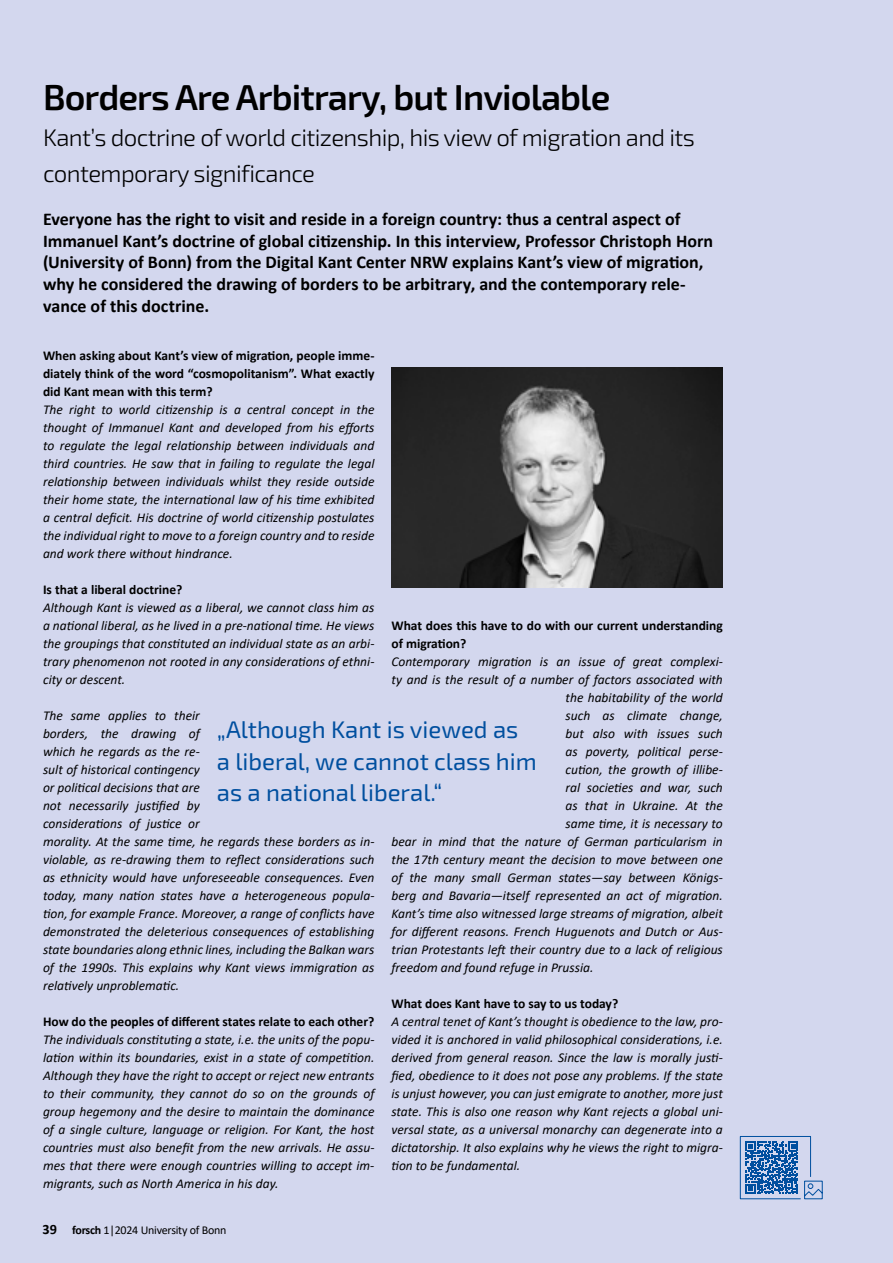
<style>
.page{position:relative;width:893px;height:1263px;background:#d3d7ee}
.page>*{position:absolute;margin:0;border:0;box-sizing:border-box;transform-origin:0 0}
.t1{font:600 36px "Exo 2";letter-spacing:-.025em;color:#000}
.t2{font:300 24px/36px "Exo 2";letter-spacing:-.025em;color:#000}
.t3{font:24px/31.5px "Exo 2";color:#004f9f}
.t4{font:700 18px/21.6px "Calibri";color:#000}
.t5{font:italic 13.5px/18px "Calibri";color:#000;text-align:justify}
.t6{font:700 13.5px/18px "Calibri";color:#000;text-align:justify}
.t7{font:12px "Calibri";letter-spacing:-.02em;color:#000}
.s1{font-weight:700;font-size:14.25px}
.s2{font-weight:700}
</style>
<div class="page">
<img style="left:391px;top:368px;width:332px;height:220px">
<svg style="left:739px;top:1136px;width:84px;height:63px"></svg>
<h1 class="t1" style="left:43px;top:76px;width:569px">Borders Are Arbitrary, but Inviolable</h1>
<h2 class="t2" style="left:43px;top:120px;width:653px">Kant’s doctrine of world citizenship, his view of migration and its contemporary significance</h2>
<p class="t4" style="left:43px;top:208px;width:672px">Everyone has the right to visit and reside in a foreign country: thus a central aspect of Immanuel Kant’s doctrine of global citizenship. In this interview, Professor Christoph Horn (University of Bonn) from the Digital Kant Center NRW explains Kant’s view of migration, why he considered the drawing of borders to be arbitrary, and the contemporary rele&shy;vance of this doctrine.</p>
<p class="t6" style="left:43px;top:346px;width:333px">When asking about Kant’s view of migration, people imme&shy;diately think of the word “cosmopolitanism”. What exactly did Kant mean with this term?</p>
<p class="t5" style="left:43px;top:400px;width:333px">The right to world citizenship is a central concept in the thought of Immanuel Kant and developed from his efforts to regulate the legal relationship between individuals and third countries. He saw that in failing to regulate the legal relationship between individuals whilst they reside outside their home state, the international law of his time exhibited a central deficit. His doctrine of world citizenship postulates the individual right to move to a foreign country and to reside and work there without hindrance.</p>
<p class="t6" style="left:43px;top:580px;width:141px">Is that a liberal doctrine?</p>
<p class="t5" style="left:43px;top:598px;width:333px">Although Kant is viewed as a liberal, we cannot class him as a national liberal, as he lived in a pre-national time. He views the groupings that constituted an individual state as an arbi&shy;trary phenomenon not rooted in any considerations of ethni&shy;city or descent.</p>
<p class="t5" style="left:43px;top:706px;width:333px;text-align:left">The same applies to their<br>borders, the drawing of<br>which he regards as the re-<br>sult of historical contingency<br>or political decisions that are<br>not necessarily justified by<br>considerations of justice or<br>morality. At the same time, he regards these borders as in&shy;violable, as re-drawing them to reflect considerations such as ethnicity would have unforeseeable consequences. Even today, many nation states have a heterogeneous popula&shy;tion, for example France. Moreover, a range of conflicts have demonstrated the deleterious consequences of establishing state boundaries along ethnic lines, including the Balkan wars of the 1990s. This explains why Kant views immigration as relatively unproblematic.</p>
<p class="t6" style="left:43px;top:1012px;width:333px">How do the peoples of different states relate to each other?</p>
<p class="t5" style="left:43px;top:1030px;width:333px">The individuals constituting a state, i.e. the units of the popu&shy;lation within its boundaries, exist in a state of competition.<br>Although they have the right to accept or reject new entrants to their community, they cannot do so on the grounds of group hegemony and the desire to maintain the dominance of a single culture, language or religion. For Kant, the host countries must also benefit from the new arrivals. He assu&shy;mes that there were enough countries willing to accept im&shy;migrants, such as North America in his day.</p>
<p class="t6" style="left:391px;top:616px;width:333px">What does this have to do with our current understanding of migration?</p>
<p class="t5" style="left:391px;top:652px;width:333px">Contemporary migration is an issue of great complexi-</p>
<p class="t5" style="left:391px;top:670px;width:333px">ty and is the result of a number of factors associated with</p>
<p class="t5" style="left:566px;top:688px;width:159px">the habitability of the world</p>
<p class="t5" style="left:566px;top:706px;width:159px">such as climate change,</p>
<p class="t5" style="left:566px;top:724px;width:159px">but also with issues such</p>
<p class="t5" style="left:566px;top:742px;width:159px">as poverty, political perse-</p>
<p class="t5" style="left:566px;top:760px;width:159px">cution, the growth of illibe-</p>
<p class="t5" style="left:566px;top:778px;width:159px">ral societies and war, such</p>
<p class="t5" style="left:566px;top:796px;width:159px">as that in Ukraine. At the</p>
<p class="t5" style="left:566px;top:814px;width:159px">same time, it is necessary to</p>
<p class="t5" style="left:391px;top:832px;width:333px">bear in mind that the nature of German particularism in</p>
<p class="t5" style="left:391px;top:850px;width:333px">the 17th century meant the decision to move between one</p>
<p class="t5" style="left:391px;top:868px;width:333px">of the many small German states—say between Königs-</p>
<p class="t5" style="left:391px;top:886px;width:333px">berg and Bavaria—itself represented an act of migration.</p>
<p class="t5" style="left:391px;top:904px;width:333px">Kant’s time also witnessed large streams of migration, albeit</p>
<p class="t5" style="left:391px;top:922px;width:333px">for different reasons. French Huguenots and Dutch or Aus-</p>
<p class="t5" style="left:391px;top:940px;width:333px">trian Protestants left their country due to a lack of religious</p>
<p class="t5" style="left:391px;top:958px;width:204px">freedom and found refuge in Prussia.</p>
<p class="t6" style="left:391px;top:994px;width:228px">What does Kant have to say to us today?</p>
<p class="t5" style="left:391px;top:1012px;width:333px">A central tenet of Kant’s thought is obedience to the law, pro&shy;vided it is anchored in valid philosophical considerations, i.e. derived from general reason. Since the law is morally justi&shy;fied, obedience to it does not pose any problems. If the state is unjust however, you can just emigrate to another, more just state. This is also one reason why Kant rejects a global uni&shy;versal state, as a universal monarchy can degenerate into a dictatorship. It also explains why he views the right to migra&shy;tion to be fundamental.</p>
<h2 class="t3" style="left:217px;top:714px;width:321px">„Although Kant is viewed as a liberal, we cannot class him as a national liberal.“</h2>
<p class="t7" style="left:43px;top:1222px;width:185px"><span class="s1">39</span> <span class="s2">forsch</span> 1|2024 University of Bonn</p>
</div>
